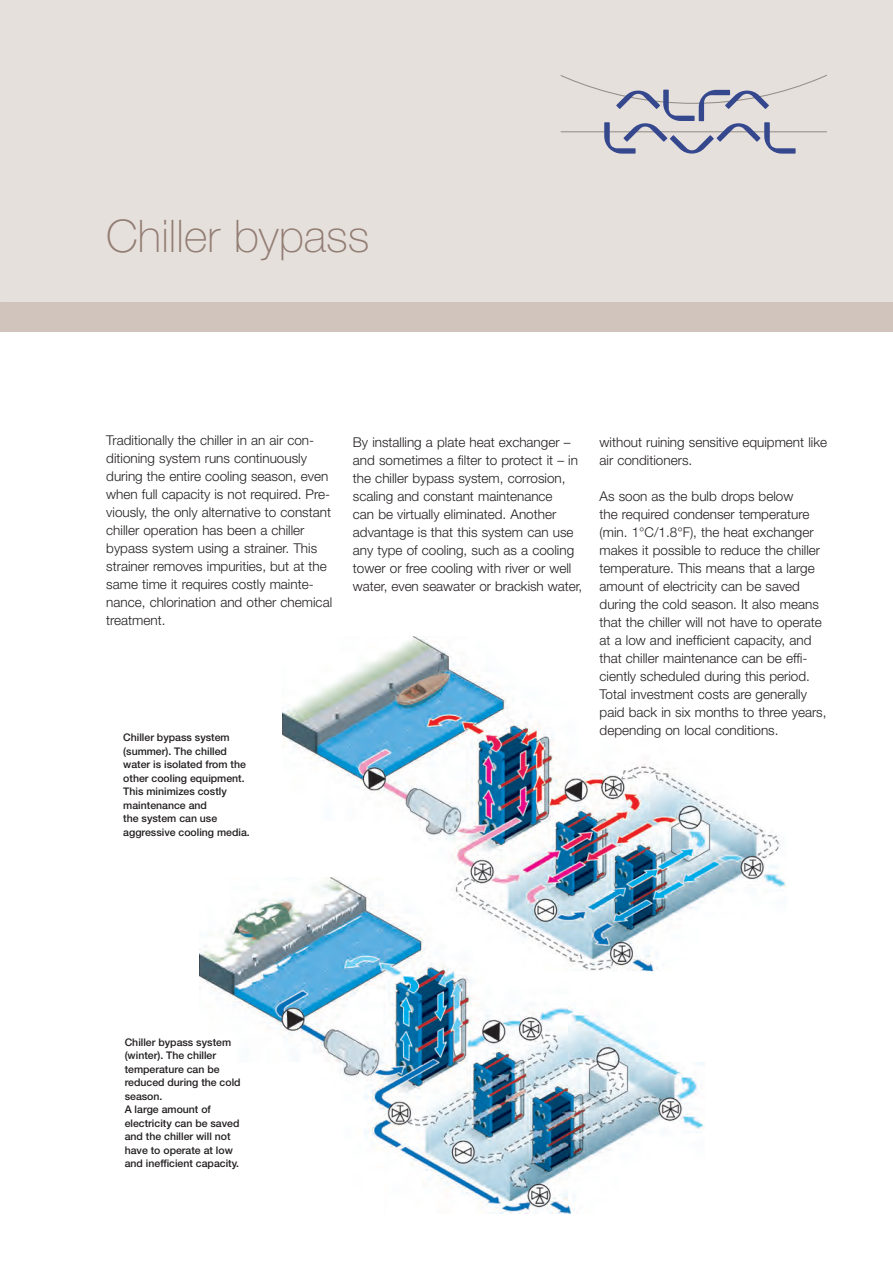
<style>
.page{position:relative;width:893px;height:1263px;background:#fff}
.page>*{position:absolute;margin:0;border:0;box-sizing:border-box;transform-origin:0 0}
.Chapter_Sub_headline{font:100 45px "Helvetica Neue LT Pro";color:#927d73}
._9_12_Light{font:300 13.5px/18px "Helvetica Neue LT Pro";color:#231f20}
.Bildtext{font:500 10.5px/13.5px "Helvetica Neue LT Pro";color:#231f20}
</style>
<div class="page">
<div style="left:0;top:0;width:893px;height:323px;background:#e6e0dd"></div>
<img style="left:200px;top:899px;width:505px;height:314px">
<img style="left:282px;top:636px;width:505px;height:335px">
<div style="left:0;top:302px;width:893px;height:30px;background:#d1c4bd"></div>
<svg style="left:561px;top:75px;width:266px;height:79px"></svg>
<p class="Chapter_Sub_headline" style="left:106px;top:210px;width:265px">Chiller bypass</p>
<p class="_9_12_Light" style="left:106px;top:431px;width:227px">Traditionally the chiller in an air con&shy;ditioning system runs continuously during the entire cooling season, even when full capacity is not required. Pre&shy;viously, the only alternative to constant chiller operation has been a chiller bypass system using a strainer. This strainer removes impurities, but at the same time it requires costly mainte&shy;nance, chlorination and other chemical treatment.</p>
<p class="Bildtext" style="left:123px;top:730px;width:128px">Chiller bypass system (summer). The chilled water is isolated from the other cooling equipment.<br>This minimizes costly maintenance and<br>the system can use aggressive cooling media.</p>
<p class="_9_12_Light" style="left:353px;top:433px;width:231px">By installing a plate heat exchanger – and sometimes a filter to protect it – in the chiller bypass system, corrosion, scaling and constant maintenance<br>can be virtually eliminated. Another advantage is that this system can use any type of cooling, such as a cooling tower or free cooling with river or well water, even seawater or brackish water,</p>
<p class="_9_12_Light" style="left:600px;top:433px;width:229px">without ruining sensitive equipment like air conditioners.</p>
<p class="_9_12_Light" style="left:600px;top:487px;width:228px">As soon as the bulb drops below<br>the required condenser temperature (min. 1°C/1.8°F), the heat exchanger makes it possible to reduce the chiller temperature. This means that a large amount of electricity can be saved during the cold season. It also means that the chiller will not have to operate at a low and inefficient capacity, and that chiller maintenance can be effi&shy;ciently scheduled during this period.<br>Total investment costs are generally paid back in six months to three years, depending on local conditions.</p>
<p class="Bildtext" style="left:125px;top:1035px;width:117px">Chiller bypass system (winter). The chiller temperature can be reduced during the cold season.<br>A large amount of electricity can be saved and the chiller will not have to operate at low and inefficient capacity.</p>
</div>
